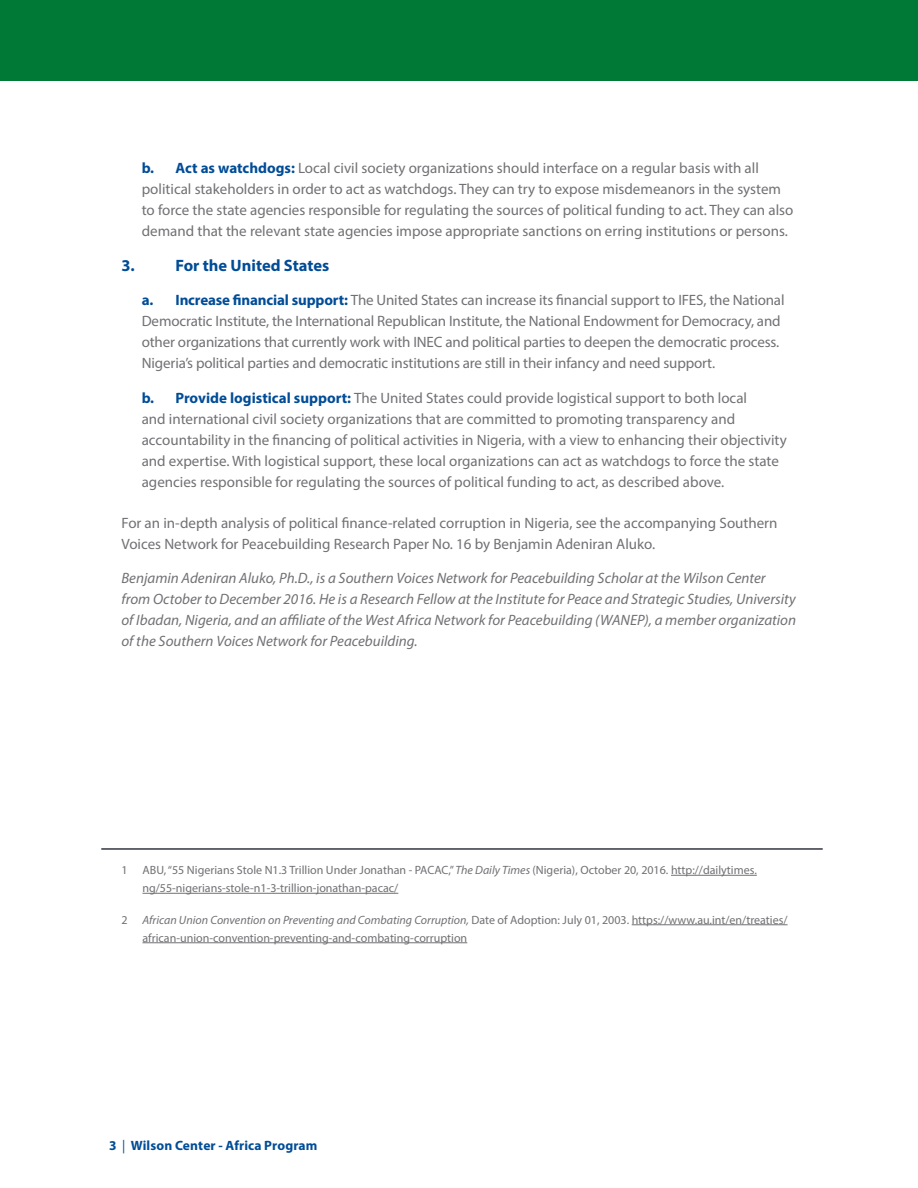
<style>
.page{position:relative;width:918px;height:1188px;background:#fff}
.page>*{position:absolute;margin:0;border:0;box-sizing:border-box;transform-origin:0 0}
.H2__1__For_stakehold{font:700 16.5px "Myriad Pro";color:#004c97}
.Rec_text_indented__a{font:15px/21px "Myriad Pro";color:#717074}
.Body_Grey{font:italic 15px/21px "Myriad Pro";color:#717074}
.Body_Grey-2{font:15px/21px "Myriad Pro";color:#717074}
.t1{font:700 13.5px "Myriad Pro";letter-spacing:.01em;color:#004c97}
.Endnotes{font:12px/18px "Myriad Pro";color:#717074}
.s1{font-weight:700;color:#004c97}
.s2{font-style:italic}
.s3{font-weight:400}
</style>
<div class="page">
<div style="left:0;top:0;width:918px;height:80px;background:#007836"></div>
<hr style="left:101px;top:848px;width:722px;height:2px;background:#323640">
<hr style="left:671px;top:875px;width:86px;height:1px;background:#717074">
<hr style="left:142px;top:893px;width:256px;height:1px;background:#717074">
<hr style="left:632px;top:924px;width:156px;height:1px;background:#717074">
<hr style="left:142px;top:942px;width:325px;height:1px;background:#717074">
<p class="Rec_text_indented__a" style="left:142px;top:157px;width:653px"><span class="s1">b. Act as watchdogs:</span> Local civil society organizations should interface on a regular basis with all political stakeholders in order to act as watchdogs. They can try to expose misdemeanors in the system to force the state agencies responsible for regulating the sources of political funding to act. They can also demand that the relevant state agencies impose appropriate sanctions on erring institutions or persons.</p>
<p class="H2__1__For_stakehold" style="left:122px;top:254px;width:15px">3.</p>
<p class="H2__1__For_stakehold" style="left:176px;top:254px;width:155px">For the United States</p>
<p class="Rec_text_indented__a" style="left:142px;top:289px;width:644px"><span class="s1">a. Increase financial support:</span> The United States can increase its financial support to IFES, the National Democratic Institute, the International Republican Institute, the National Endowment for Democracy, and other organizations that currently work with INEC and political parties to deepen the democratic process.<br>Nigeria’s political parties and democratic institutions are still in their infancy and need support.</p>
<p class="Rec_text_indented__a" style="left:142px;top:387px;width:647px"><span class="s1">b. Provide logistical support:</span> The United States could provide logistical support to both local<br>and international civil society organizations that are committed to promoting transparency and accountability in the financing of political activities in Nigeria, with a view to enhancing their objectivity and expertise. With logistical support, these local organizations can act as watchdogs to force the state agencies responsible for regulating the sources of political funding to act, as described above.</p>
<p class="Body_Grey-2" style="left:122px;top:512px;width:658px">For an in-depth analysis of political finance-related corruption in Nigeria, see the accompanying Southern<br>Voices Network for Peacebuilding Research Paper No. 16 by Benjamin Adeniran Aluko.</p>
<p class="Body_Grey" style="left:122px;top:568px;width:676px">Benjamin Adeniran Aluko, Ph.D., is a Southern Voices Network for Peacebuilding Scholar at the Wilson Center from October to December 2016. He is a Research Fellow at the Institute for Peace and Strategic Studies, University of Ibadan, Nigeria, and an affiliate of the West Africa Network for Peacebuilding (WANEP), a member organization of the Southern Voices Network for Peacebuilding.</p>
<p class="Endnotes" style="left:142px;top:861px;width:616px;text-indent:-21px">1 ABU, “55 Nigerians Stole N1.3 Trillion Under Jonathan - PACAC,” <span class="s2">The Daily Times</span> (Nigeria), October 20, 2016. http://dailytimes. ng/55-nigerians-stole-n1-3-trillion-jonathan-pacac/</p>
<p class="Endnotes" style="left:142px;top:910px;width:647px;text-indent:-21px">2 <span class="s2">African Union Convention on Preventing and Combating Corruption,</span> Date of Adoption: July 01, 2003. https://www.au.int/en/treaties/ african-union-convention-preventing-and-combating-corruption</p>
<p class="t1" style="left:109px;top:1136px;width:210px">3 <span class="s3">|</span> Wilson Center - Africa Program</p>
</div>
